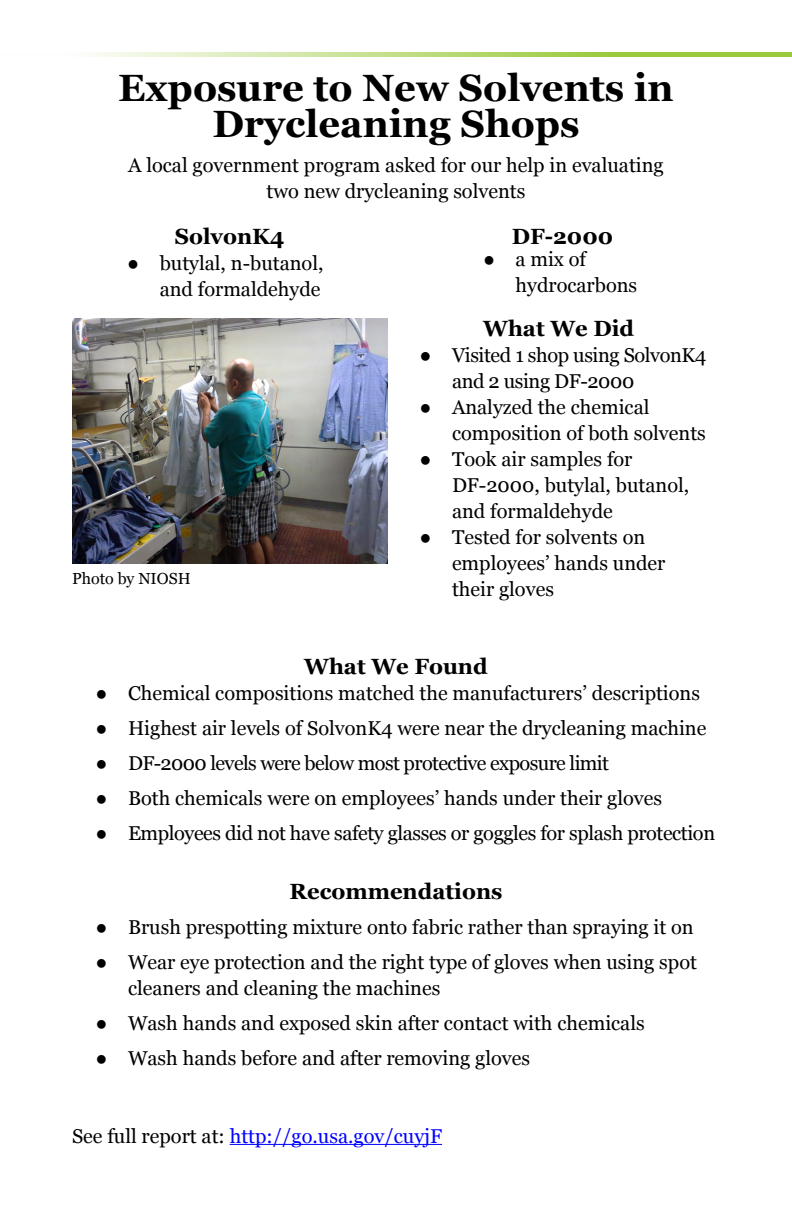
<style>
.page{position:relative;width:792px;height:1224px;background:#fff}
.page>*{position:absolute;margin:0;border:0;box-sizing:border-box;transform-origin:0 0}
.t1{font:700 38px/36px "Georgia";color:#000;text-align:center}
.t2{font:700 22px "Georgia";color:#000}
.t3{font:20px/26px "Georgia";color:#000}
.t4{font:20px/26px "Georgia";letter-spacing:-.02em;color:#000}
.t5{font:20px "Georgia";letter-spacing:-.03em;color:#000}
.t6{font:20px "Georgia";color:#00f}
.t7{font:16px "Georgia";color:#000}
.s1{font-family:"Tahoma";font-weight:700}
.s2{color:#000}
</style>
<div class="page">
<svg style="left:92px;top:52px;width:700px;height:4px;background:#bddc80"></svg>
<img style="left:72px;top:319px;width:315px;height:245px">
<hr style="left:230px;top:1144px;width:212px;height:1px;background:#00f">
<p class="t1" style="left:118px;top:70px;width:557px">Exposure to New Solvents in<br>Drycleaning Shops</p>
<p class="t3" style="left:128px;top:153px;width:537px">A local government program asked for our help in evaluating</p>
<p class="t3" style="left:267px;top:179px;width:260px">two new drycleaning solvents</p>
<p class="t2" style="left:175px;top:222px;width:111px">SolvonK4</p>
<p class="t3" style="left:127px;top:251px;width:198px;text-align:right"><span class="s1">●</span> butylal, n-butanol, and formaldehyde</p>
<p class="t2" style="left:512px;top:222px;width:103px">DF-2000</p>
<p class="t3" style="left:516px;top:247px;width:123px;text-indent:-32px"><span class="s1">●</span> a mix of hydrocarbons</p>
<p class="t7" style="left:72px;top:569px;width:120px">Photo by NIOSH</p>
<p class="t2" style="left:483px;top:314px;width:152px">What We Did</p>
<p class="t4" style="left:452px;top:342px;width:256px;text-indent:-32px"><span class="s1">●</span> Visited 1 shop using SolvonK4 and 2 using DF-2000</p>
<p class="t3" style="left:452px;top:394px;width:255px;text-indent:-32px"><span class="s1">●</span> Analyzed the chemical composition of both solvents</p>
<p class="t3" style="left:452px;top:446px;width:239px;text-indent:-32px"><span class="s1">●</span> Took air samples for<br>DF-2000, butylal, butanol, and formaldehyde</p>
<p class="t3" style="left:452px;top:524px;width:215px;text-indent:-32px"><span class="s1">●</span> Tested for solvents on employees’ hands under their gloves</p>
<p class="t2" style="left:304px;top:652px;width:185px">What We Found</p>
<p class="t3" style="left:96px;top:680px;width:606px"><span class="s1">●</span> Chemical compositions matched the manufacturers’ descriptions</p>
<p class="t3" style="left:96px;top:715px;width:612px"><span class="s1">●</span> Highest air levels of SolvonK4 were near the drycleaning machine</p>
<p class="t5" style="left:96px;top:751px;width:515px"><span class="s1">●</span> DF-2000 levels were below most protective exposure limit</p>
<p class="t3" style="left:96px;top:785px;width:568px"><span class="s1">●</span> Both chemicals were on employees’ hands under their gloves</p>
<p class="t4" style="left:96px;top:820px;width:621px"><span class="s1">●</span> Employees did not have safety glasses or goggles for splash protection</p>
<p class="t2" style="left:290px;top:877px;width:214px">Recommendations</p>
<p class="t3" style="left:96px;top:914px;width:600px"><span class="s1">●</span> Brush prespotting mixture onto fabric rather than spraying it on</p>
<p class="t3" style="left:128px;top:949px;width:571px;text-indent:-32px"><span class="s1">●</span> Wear eye protection and the right type of gloves when using spot cleaners and cleaning the machines</p>
<p class="t3" style="left:96px;top:1010px;width:551px"><span class="s1">●</span> Wash hands and exposed skin after contact with chemicals</p>
<p class="t3" style="left:96px;top:1045px;width:436px"><span class="s1">●</span> Wash hands before and after removing gloves</p>
<p class="t6" style="left:72px;top:1124px;width:372px"><span class="s2">See full report at:</span> http://go.usa.gov/cuyjF</p>
</div>
